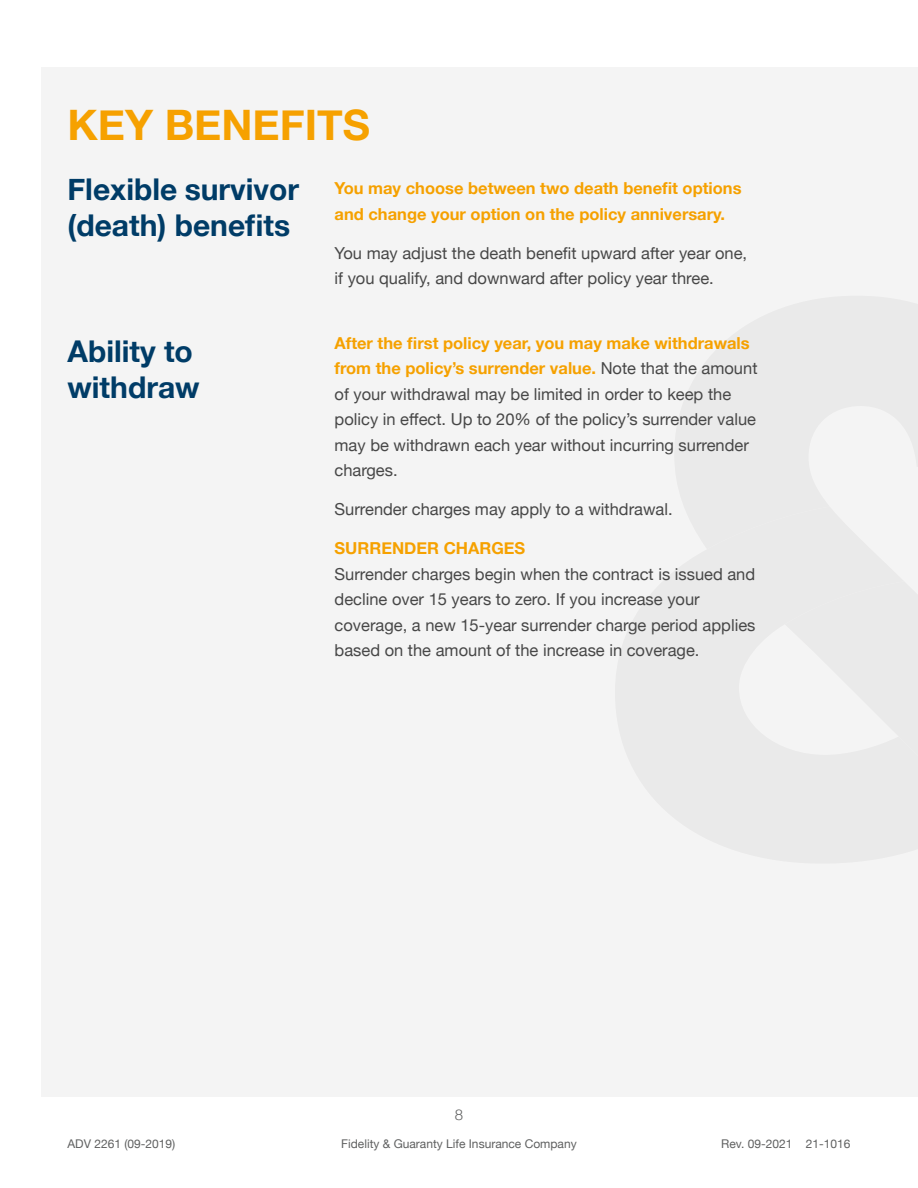
<style>
.page{position:relative;width:918px;height:1188px;background:#fff}
.page>*{position:absolute;margin:0;border:0;box-sizing:border-box;transform-origin:0 0}
.t1{font:700 42px "Helvetica Neue";color:#f6a100}
.t2{font:700 30px/36px "Helvetica Neue";color:#003c67}
.t3{font:16.5px/25.5px "Helvetica Neue";color:#474747}
.t4{font:700 16.5px/25.5px "Helvetica Neue";color:#f6a100}
.t5{font:300 15px "Helvetica Neue";color:#5f6060}
.t6{font:12px "Helvetica Neue";color:#5f6060}
.s1{font-weight:700;color:#f6a100}
</style>
<div class="page">
<div style="left:41px;top:68px;width:877px;height:1029px;background:#f4f4f4"></div>
<h1 class="t1" style="left:68px;top:92px;width:304px">KEY BENEFITS</h1>
<h2 class="t2" style="left:68px;top:172px;width:233px">Flexible survivor (death) benefits</h2>
<h2 class="t2" style="left:68px;top:334px;width:134px">Ability to withdraw</h2>
<p class="t4" style="left:335px;top:176px;width:408px">You may choose between two death benefit options and change your option on the policy anniversary.</p>
<p class="t3" style="left:335px;top:241px;width:414px">You may adjust the death benefit upward after year one, if you qualify, and downward after policy year three.</p>
<p class="t3" style="left:335px;top:331px;width:424px"><span class="s1">After the first policy year, you may make withdrawals from the policy’s surrender value.</span> Note that the amount of your withdrawal may be limited in order to keep the policy in effect. Up to 20% of the policy’s surrender value may be withdrawn each year without incurring surrender charges.</p>
<p class="t3" style="left:335px;top:498px;width:340px">Surrender charges may apply to a withdrawal.</p>
<p class="t4" style="left:335px;top:536px;width:192px">SURRENDER CHARGES</p>
<p class="t3" style="left:335px;top:562px;width:422px">Surrender charges begin when the contract is issued and decline over 15 years to zero. If you increase your coverage, a new 15-year surrender charge period applies based on the amount of the increase in coverage.</p>
<p class="t5" style="left:455px;top:1103px;width:10px">8</p>
<p class="t6" style="left:68px;top:1135px;width:109px">ADV 2261 (09-2019)</p>
<p class="t6" style="left:341px;top:1135px;width:237px">Fidelity &amp; Guaranty Life Insurance Company</p>
<p class="t6" style="left:721px;top:1135px;width:131px">Rev. 09-2021 21-1016</p>
</div>
